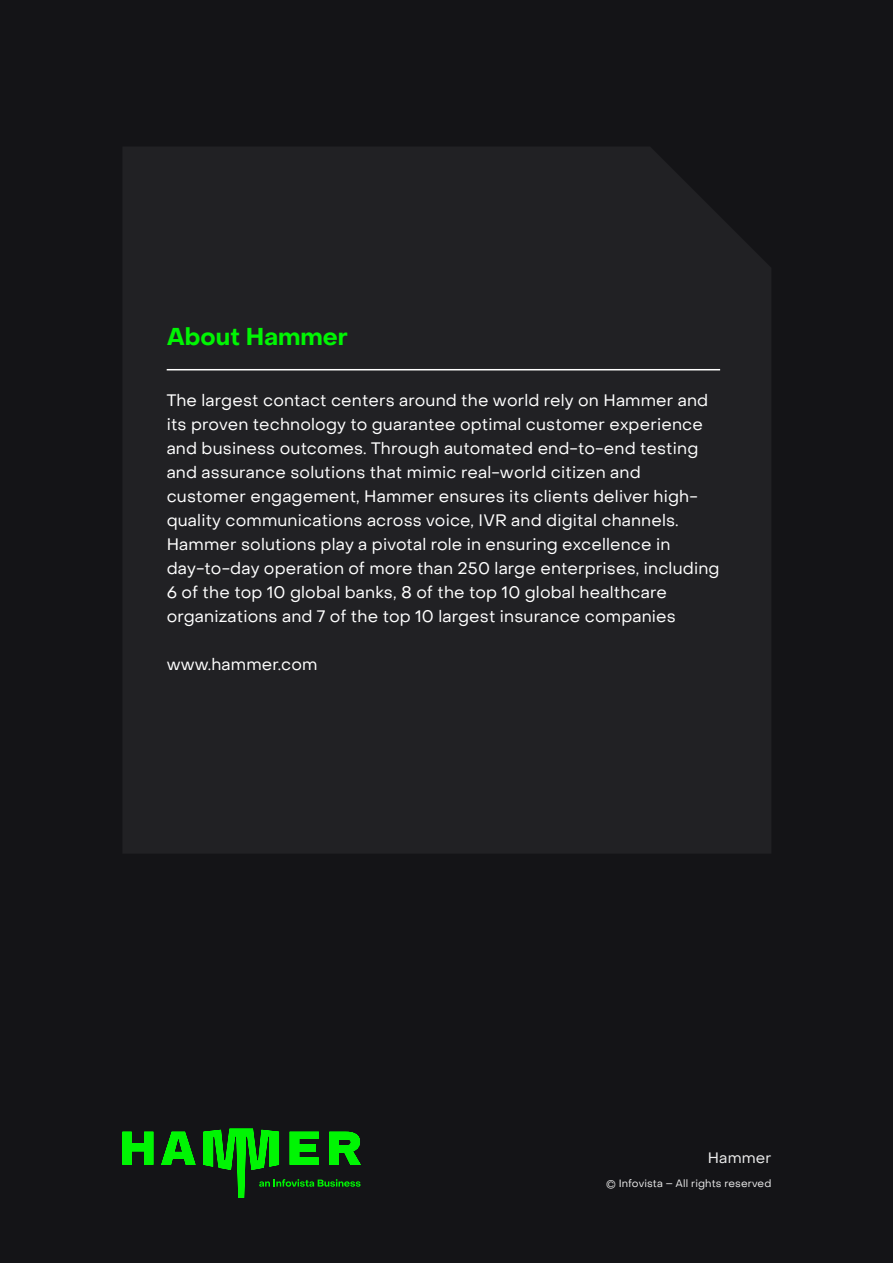
<style>
.page{position:relative;width:893px;height:1263px;background:#141417}
.page>*{position:absolute;margin:0;border:0;box-sizing:border-box;transform-origin:0 0}
.t1{font:700 24px "PP Object Sans";color:#00f503}
.t2{font:16.5px/24px "PP Object Sans";letter-spacing:.01em;color:#fff}
.t3{font:15px "PP Object Sans";letter-spacing:.01em;color:#ededed}
.t4{font:10.5px "PP Object Sans";letter-spacing:.01em;color:#ededed}
</style>
<div class="page">
<div style="left:123px;top:147px;width:648px;height:706px;background:#212124"></div>
<hr style="left:167px;top:369px;width:553px;height:1px;background:#fff">
<svg style="left:122px;top:1128px;width:239px;height:70px"></svg>
<h1 class="t1" style="left:167px;top:322px;width:183px">About Hammer</h1>
<p class="t2" style="left:167px;top:388px;width:554px">The largest contact centers around the world rely on Hammer and its proven technology to guarantee optimal customer experience and business outcomes. Through automated end-to-end testing and assurance solutions that mimic real-world citizen and customer engagement, Hammer ensures its clients deliver high&shy;quality communications across voice, IVR and digital channels.<br>Hammer solutions play a pivotal role in ensuring excellence in day-to-day operation of more than 250 large enterprises, including 6 of the top 10 global banks, 8 of the top 10 global healthcare organizations and 7 of the top 10 largest insurance companies</p>
<p class="t2" style="left:167px;top:652px;width:152px">www.hammer.com</p>
<p class="t3" style="left:708px;top:1149px;width:65px">Hammer</p>
<p class="t4" style="left:606px;top:1176px;width:167px">© Infovista – All rights reserved</p>
</div>
